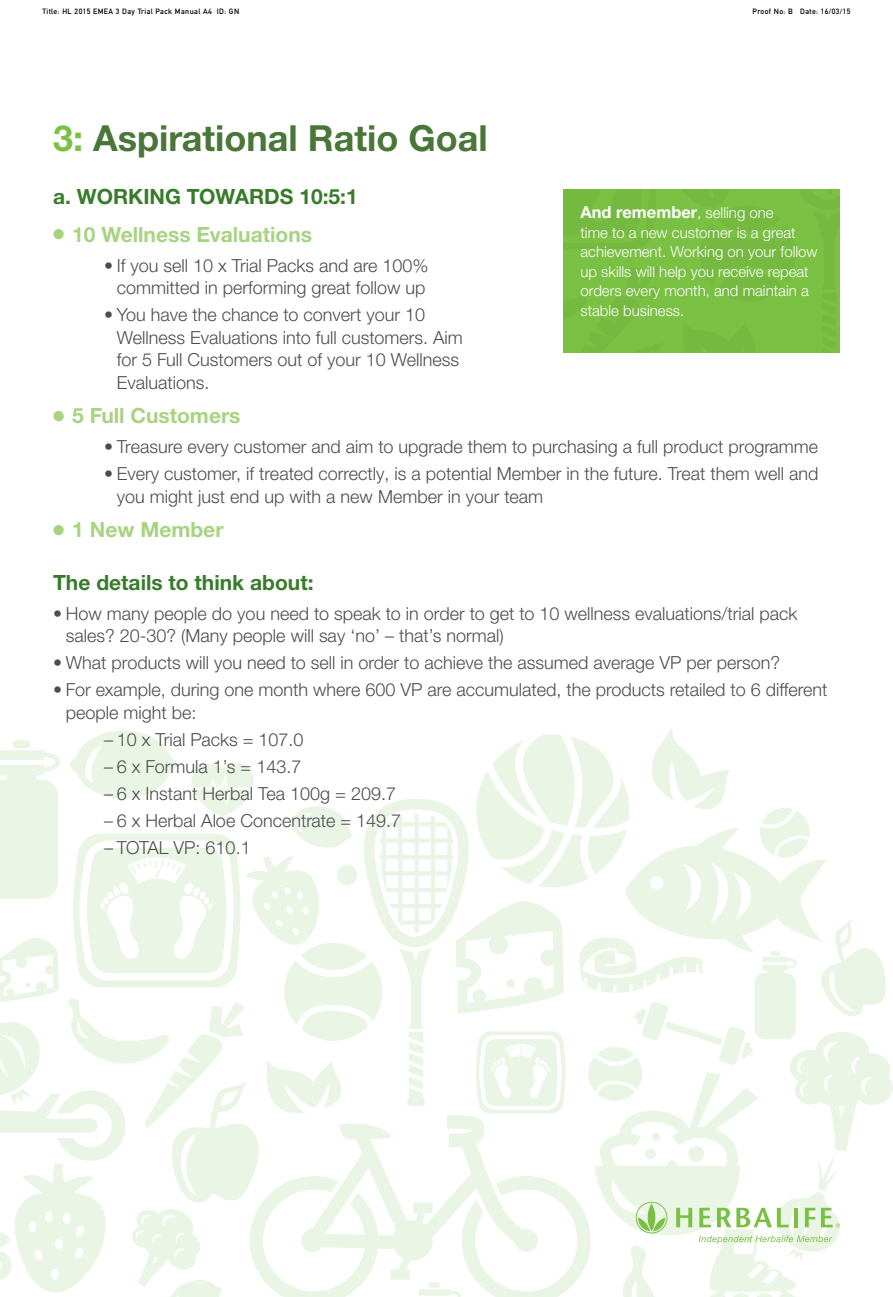
<style>
.page{position:relative;width:893px;height:1297px;background:#fff}
.page>*{position:absolute;margin:0;border:0;box-sizing:border-box;transform-origin:0 0}
.t1{font:700 36px "Helvetica Neue LTW1 G";color:#497738}
.t2{font:700 21px "Helvetica Neue LTW1 G";color:#a8d381}
.t3{font:700 21px "Helvetica Neue LTW1 G";color:#387c2b}
.t4{font:300 18px/22.5px "Helvetica Neue LTW1 G";color:#4d4d4f}
.t5{font:700 16.5px "Helvetica Neue LTW1 G";color:#fff}
.t6{font:300 15px/19.5px "Helvetica Neue LTW1 G";color:#fff}
.t7{font:7.65px "DIN Mittelschrift";letter-spacing:.05em;color:#000}
.s1{color:#7ac143}
.s2{font-weight:300;font-size:15px}
</style>
<div class="page">
<svg style="left:0;top:728px;width:893px;height:569px"></svg>
<div style="left:563px;top:189px;width:277px;height:164px;background:#7ac143"></div>
<p class="t7" style="left:43px;top:7px;width:198px">Title: HL 2015 EMEA 3 Day Trial Pack Manual A4 ID: GN</p>
<p class="t7" style="left:752px;top:7px;width:99px">Proof No: B Date: 16/03/15</p>
<h1 class="t1" style="left:53px;top:116px;width:436px"><span class="s1">3:</span> Aspirational Ratio Goal</h1>
<p class="t3" style="left:53px;top:184px;width:306px">a. WORKING TOWARDS 10:5:1</p>
<p class="t2" style="left:53px;top:221px;width:260px">● 10 Wellness Evaluations</p>
<p class="t4" style="left:104px;top:254px;width:326px;text-align:center">• If you sell 10 x Trial Packs and are 100% committed in performing great follow up</p>
<p class="t4" style="left:117px;top:303px;width:347px;text-indent:-13px">• You have the chance to convert your 10<br>Wellness Evaluations into full customers. Aim for 5 Full Customers out of your 10 Wellness Evaluations.</p>
<p class="t2" style="left:53px;top:403px;width:189px">● 5 Full Customers</p>
<p class="t4" style="left:104px;top:435px;width:716px">• Treasure every customer and aim to upgrade them to purchasing a full product programme</p>
<p class="t4" style="left:117px;top:462px;width:703px;text-indent:-13px">• Every customer, if treated correctly, is a potential Member in the future. Treat them well and you might just end up with a new Member in your team</p>
<p class="t2" style="left:53px;top:517px;width:172px">● 1 New Member</p>
<p class="t3" style="left:53px;top:569px;width:262px">The details to think about:</p>
<p class="t4" style="left:66px;top:602px;width:733px;text-indent:-13px">• How many people do you need to speak to in order to get to 10 wellness evaluations/trial pack sales? 20-30? (Many people will say ‘no’ – that’s normal)</p>
<p class="t4" style="left:53px;top:651px;width:728px">• What products will you need to sell in order to achieve the assumed average VP per person?</p>
<p class="t4" style="left:66px;top:678px;width:763px;text-indent:-13px">• For example, during one month where 600 VP are accumulated, the products retailed to 6 different people might be:</p>
<p class="t4" style="left:104px;top:728px;width:201px">– 10 x Trial Packs = 107.0</p>
<p class="t4" style="left:104px;top:755px;width:199px">– 6 x Formula 1’s = 143.7</p>
<p class="t4" style="left:104px;top:782px;width:293px">– 6 x Instant Herbal Tea 100g = 209.7</p>
<p class="t4" style="left:104px;top:809px;width:299px">– 6 x Herbal Aloe Concentrate = 149.7</p>
<p class="t4" style="left:104px;top:836px;width:148px">– TOTAL VP: 610.1</p>
<p class="t5" style="left:580px;top:202px;width:195px">And remember<span class="s2">, selling one</span></p>
<p class="t6" style="left:580px;top:222px;width:239px">time to a new customer is a great achievement. Working on your follow up skills will help you receive repeat orders every month, and maintain a stable business.</p>
</div>
